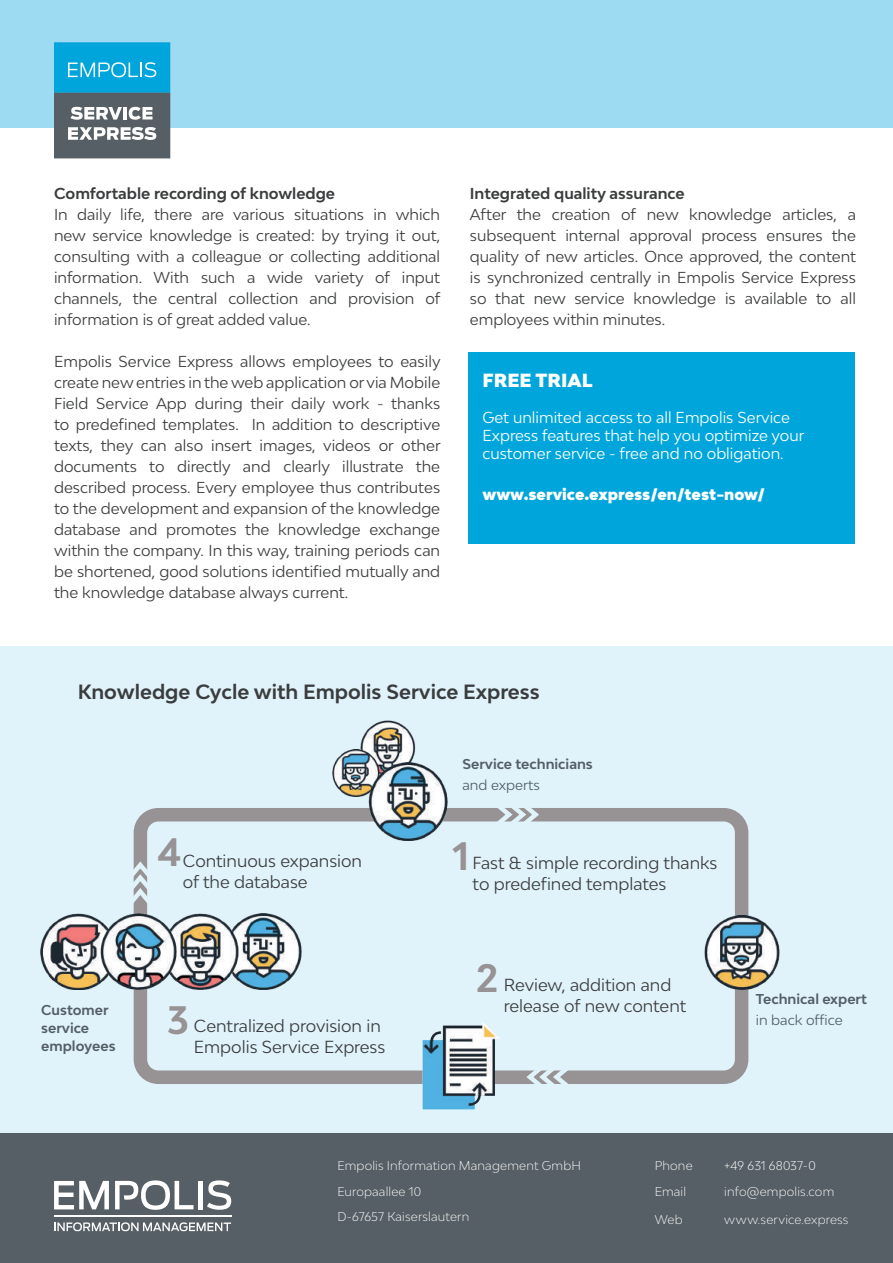
<style>
.page{position:relative;width:893px;height:1263px;background:#fff}
.page>*{position:absolute;margin:0;border:0;box-sizing:border-box;transform-origin:0 0}
.t1{font:700 37.5px "Bw Modelica";color:#979293}
.t2{font:700 19.5px "Bw Modelica";color:#3b3c3d}
.t3{font:900 18px "Bw Modelica";color:#fff}
.t4{font:16.5px/21px "Bw Modelica";color:#3b3c3d}
.t5{font:15px/21px "Bw Modelica";color:#3b3c3d;text-align:justify}
.t6{font:15px/18px "Bw Modelica";color:#fff}
.t7{font:700 15px "Bw Modelica";color:#3b3c3d}
.t8{font:900 15px "Bw Modelica";color:#fff}
.t9{font:700 13.5px/18px "Bw Modelica";color:#545e66}
.t10{font:13.5px "Bw Modelica";color:#545e66}
.t11{font:300 12px/25.5px "Bw Modelica";letter-spacing:.015em;color:#fff}
</style>
<div class="page">
<div style="left:0;top:0;width:893px;height:127px;background:#9cdbf1"></div>
<svg style="left:54px;top:42px;width:116px;height:116px;background:#4890a8"></svg>
<div style="left:0;top:646px;width:893px;height:487px;background:#e0f3fa"></div>
<div style="left:134px;top:808px;width:614px;height:276px;border:14px solid #979293;border-radius:18px"></div>
<svg style="left:489px;top:808px;width:54px;height:15px"></svg>
<svg style="left:133px;top:858px;width:16px;height:53px"></svg>
<svg style="left:523px;top:1069px;width:53px;height:15px"></svg>
<img style="left:40px;top:913px;width:61px;height:76px">
<img style="left:239px;top:913px;width:63px;height:76px">
<img style="left:179px;top:913px;width:60px;height:76px">
<img style="left:101px;top:913px;width:78px;height:76px">
<img style="left:705px;top:915px;width:75px;height:74px">
<img style="left:359px;top:721px;width:56px;height:42px">
<img style="left:332px;top:750px;width:49px;height:46px">
<img style="left:421px;top:1023px;width:83px;height:87px">
<img style="left:369px;top:763px;width:81px;height:78px">
<div style="left:468px;top:352px;width:386px;height:192px;background:#00a6db"></div>
<div style="left:0;top:1134px;width:893px;height:129px;background:#565f65"></div>
<hr style="left:54px;top:1215px;width:177px;height:1px;background:#fff">
<svg style="left:54px;top:1181px;width:55px;height:28px"></svg>
<svg style="left:115px;top:1180px;width:79px;height:30px"></svg>
<hr style="left:198px;top:1181px;width:4px;height:28px;background:#fff">
<svg style="left:207px;top:1180px;width:24px;height:30px"></svg>
<svg style="left:54px;top:1222px;width:177px;height:9px"></svg>
<p class="t7" style="left:54px;top:184px;width:283px">Comfortable recording of knowledge</p>
<p class="t5" style="left:54px;top:204px;width:388px">In daily life, there are various situations in which new service knowledge is created: by trying it out, consulting with a colleague or collecting additional information. With such a wide variety of input channels, the central collection and provision of information is of great added value.</p>
<p class="t5" style="left:54px;top:351px;width:388px">Empolis Service Express allows employees to easily create new entries in the web application or via Mobile Field Service App during their daily work - thanks to predefined templates. In addition to descriptive texts, they can also insert images, videos or other documents to directly and clearly illustrate the described process. Every employee thus contributes to the development and expansion of the knowledge database and promotes the knowledge exchange within the company. In this way, training periods can be shortened, good solutions identified mutually and the knowledge database always current.</p>
<p class="t7" style="left:470px;top:184px;width:216px">Integrated quality assurance</p>
<p class="t5" style="left:470px;top:204px;width:388px">After the creation of new knowledge articles, a subsequent internal approval process ensures the quality of new articles. Once approved, the content is synchronized centrally in Empolis Service Express so that new service knowledge is available to all employees within minutes.</p>
<p class="t3" style="left:482px;top:369px;width:112px">FREE TRIAL</p>
<p class="t6" style="left:482px;top:408px;width:323px">Get unlimited access to all Empolis Service<br>Express features that help you optimize your customer service - free and no obligation.</p>
<p class="t8" style="left:482px;top:485px;width:284px">www.service.express/en/test-now/</p>
<h2 class="t2" style="left:78px;top:679px;width:464px">Knowledge Cycle with Empolis Service Express</h2>
<p class="t9" style="left:41px;top:1000px;width:76px">Customer service employees</p>
<h1 class="t1" style="left:157px;top:827px;width:26px">4</h1>
<p class="t4" style="left:183px;top:849px;width:181px">Continuous expansion of the database</p>
<h1 class="t1" style="left:167px;top:995px;width:23px">3</h1>
<p class="t4" style="left:194px;top:1015px;width:193px">Centralized provision in<br>Empolis Service Express</p>
<p class="t9" style="left:462px;top:754px;width:132px">Service technicians</p>
<p class="t10" style="left:462px;top:776px;width:79px">and experts</p>
<h1 class="t1" style="left:452px;top:831px;width:18px">1</h1>
<p class="t4" style="left:473px;top:852px;width:246px">Fast &amp; simple recording thanks to predefined templates</p>
<h1 class="t1" style="left:476px;top:953px;width:24px">2</h1>
<p class="t4" style="left:504px;top:974px;width:184px">Review, addition and release of new content</p>
<p class="t9" style="left:756px;top:990px;width:113px">Technical expert</p>
<p class="t10" style="left:756px;top:1011px;width:88px">in back office</p>
<p class="t11" style="left:337px;top:1153px;width:245px">Empolis Information Management GmbH<br>Europaallee 10<br>D-67657 Kaiserslautern</p>
<p class="t11" style="left:655px;top:1153px;width:39px">Phone<br>Email</p>
<p class="t11" style="left:655px;top:1207px;width:29px">Web</p>
<p class="t11" style="left:724px;top:1153px;width:112px">+49 631 68037-0 info@empolis.com</p>
<p class="t11" style="left:724px;top:1207px;width:126px">www.service.express</p>
</div>
